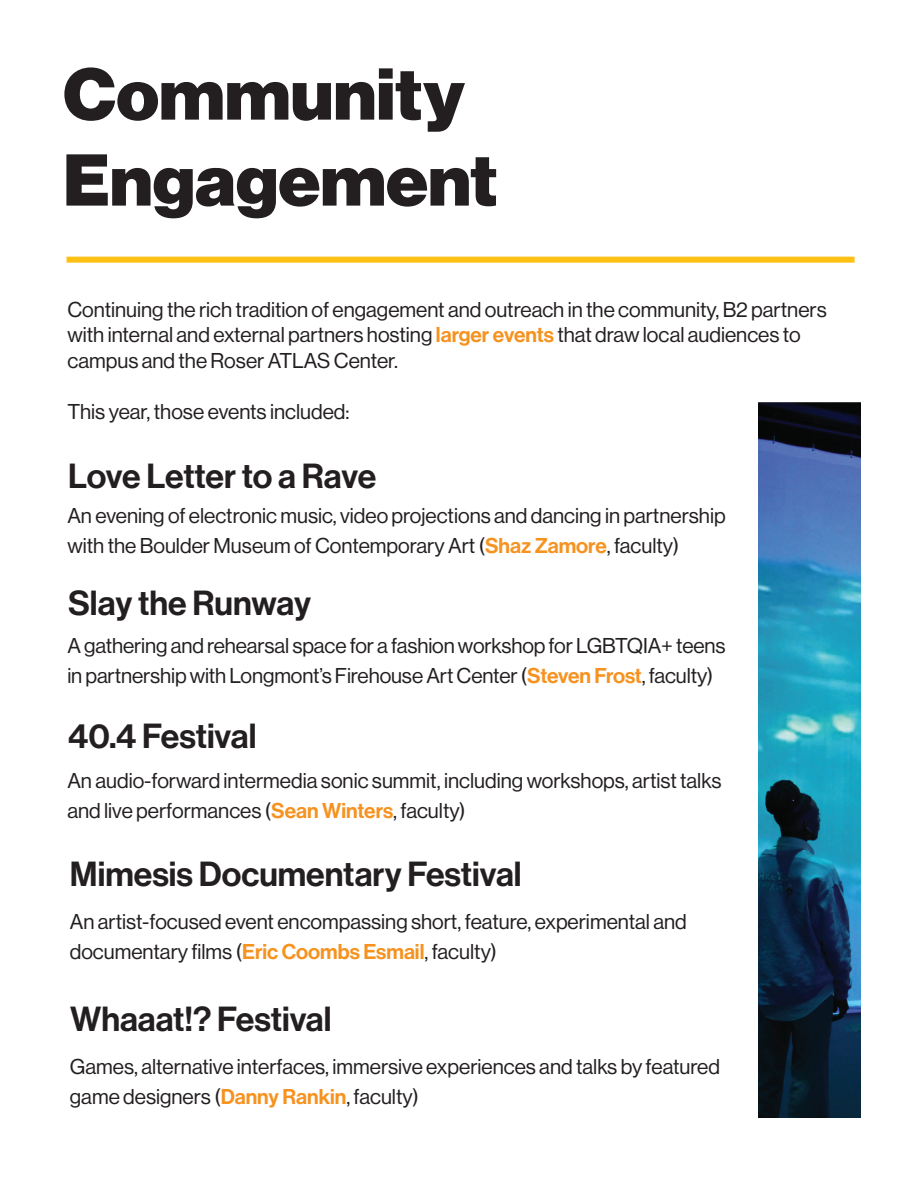
<style>
.page{position:relative;width:918px;height:1188px;background:#fff}
.page>*{position:absolute;margin:0;border:0;box-sizing:border-box;transform-origin:0 0}
.t1{font:71.7px/85.9px "N Haas Grotesk DS Pro 95 Blk";color:#231f20}
.t2{font:34.05px "N Haas Grotesk DS Pro 65 Md";color:#231f20}
.t3{font:21px/30px "N Haas Grotesk DS Pro 55 Rg";color:#231f20}
.s1{font-family:"N Haas Grotesk DS Pro 65 Md";color:#f6921f}
</style>
<div class="page">
<div style="left:67px;top:257px;width:788px;height:6px;background:#fdc113"></div>
<img style="left:758px;top:402px;width:102px;height:716px">
<h1 class="t1" style="left:63px;top:52px;width:435px">Community<br>Engagement</h1>
<p class="t3" style="left:67px;top:297px;width:761px;line-height:25.5px">Continuing the rich tradition of engagement and outreach in the community, B2 partners with internal and external partners hosting <span class="s1">larger events</span> that draw local audiences to campus and the Roser ATLAS Center.</p>
<p class="t3" style="left:67px;top:396px;width:284px">This year, those events included:</p>
<h2 class="t2" style="left:68px;top:456px;width:310px">Love Letter to a Rave</h2>
<p class="t3" style="left:67px;top:501px;width:660px">An evening of electronic music, video projections and dancing in partnership with the Boulder Museum of Contemporary Art (<span class="s1">Shaz Zamore</span>, faculty)</p>
<h2 class="t2" style="left:68px;top:583px;width:244px">Slay the Runway</h2>
<p class="t3" style="left:67px;top:631px;width:660px">A gathering and rehearsal space for a fashion workshop for LGBTQIA+ teens in partnership with Longmont’s Firehouse Art Center (<span class="s1">Steven Frost</span>, faculty)</p>
<h2 class="t2" style="left:68px;top:717px;width:190px">40.4 Festival</h2>
<p class="t3" style="left:67px;top:766px;width:656px">An audio-forward intermedia sonic summit, including workshops, artist talks and live performances (<span class="s1">Sean Winters</span>, faculty)</p>
<h2 class="t2" style="left:70px;top:854px;width:453px">Mimesis Documentary Festival</h2>
<p class="t3" style="left:70px;top:906px;width:618px">An artist-focused event encompassing short, feature, experimental and documentary films (<span class="s1">Eric Coombs Esmail</span>, faculty)</p>
<h2 class="t2" style="left:70px;top:999px;width:263px">Whaaat!? Festival</h2>
<p class="t3" style="left:70px;top:1051px;width:652px">Games, alternative interfaces, immersive experiences and talks by featured game designers (<span class="s1">Danny Rankin</span>, faculty)</p>
</div>
